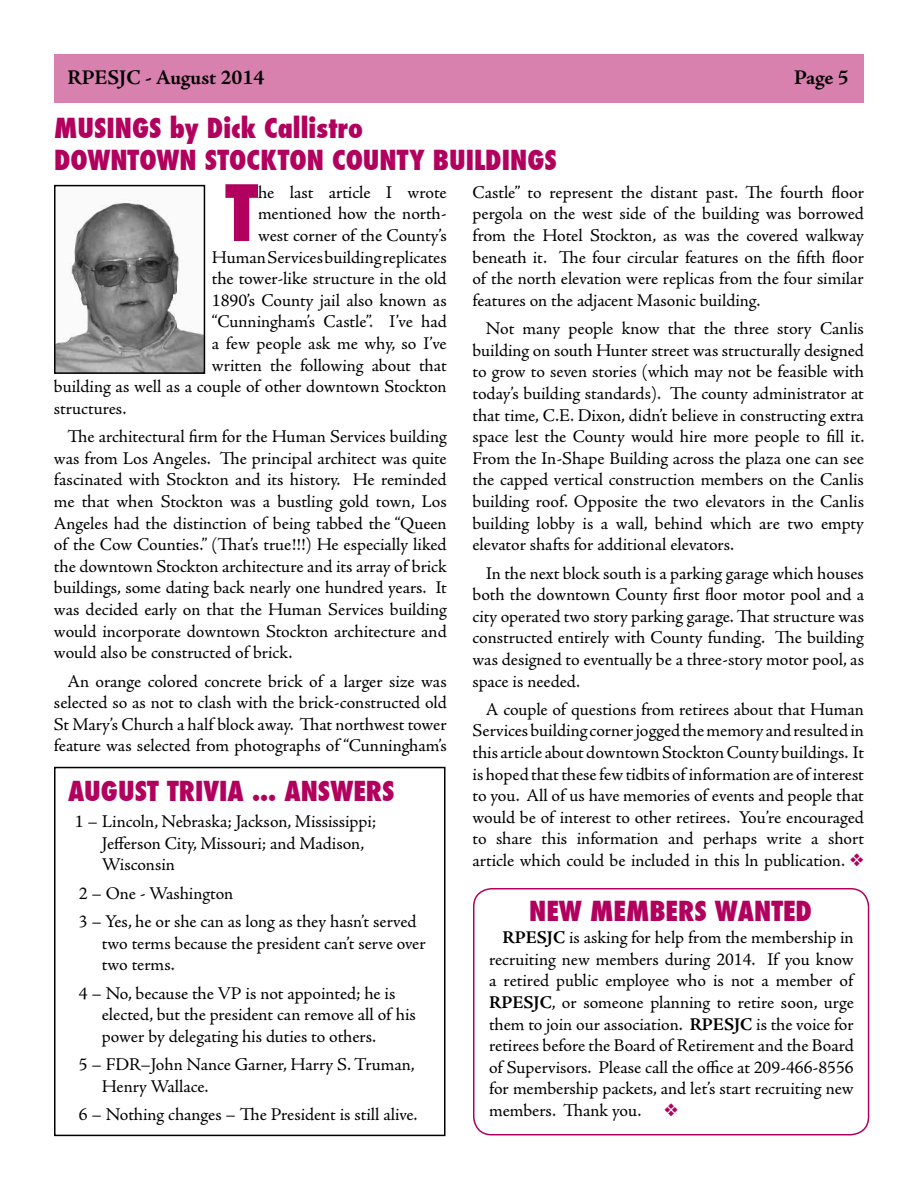
<style>
.page{position:relative;width:918px;height:1188px;background:#fff}
.page>*{position:absolute;margin:0;border:0;box-sizing:border-box;transform-origin:0 0}
.t1{font:800 condensed 75.3px "Futura";color:#b1005d}
.t2{font:800 condensed 27px/32.4px "Futura";color:#b1005d}
.t3{font:800 condensed 26.85px "Futura";color:#b1005d}
.t4{font:700 21px "Adobe Jenson Pro";color:#000}
.t5{font:18px/21.6px "Adobe Jenson Pro";letter-spacing:-.005em;color:#000;text-align:justify}
.s1{color:#b1005d}
.s2{font-weight:700}
</style>
<div class="page">
<div style="left:54px;top:54px;width:810px;height:48px;background:#d880ae"></div>
<div style="left:54px;top:767px;width:392px;height:369px;border:2px solid #000"></div>
<div style="left:473px;top:888px;width:396px;height:247px;border:2px solid #b1005d;border-radius:18px"></div>
<img style="left:57px;top:200px;width:145px;height:171px">
<div style="left:54px;top:185px;width:151px;height:189px;border:2px solid #000"></div>
<p class="t4" style="left:68px;top:66px;width:199px">RPESJC - August 2014</p>
<p class="t4" style="left:794px;top:66px;width:56px">Page 5</p>
<h2 class="t2" style="left:54px;top:112px;width:504px">MUSINGS by Dick Callistro<br>DOWNTOWN STOCKTON COUNTY BUILDINGS</h2>
<h1 class="t1" style="left:225px;top:162px;width:34px">T</h1>
<p class="t5" style="left:258px;top:182px;width:190px">he last article I wrote</p>
<p class="t5" style="left:258px;top:203px;width:190px">mentioned how the north-</p>
<p class="t5" style="left:258px;top:225px;width:190px">west corner of the County’s</p>
<p class="t5" style="left:212px;top:247px;width:236px">Human Services building replicates</p>
<p class="t5" style="left:212px;top:268px;width:236px">the tower-like structure in the old</p>
<p class="t5" style="left:212px;top:290px;width:236px">1890’s County jail also known as</p>
<p class="t5" style="left:212px;top:311px;width:236px">“Cunningham’s Castle”. I’ve had</p>
<p class="t5" style="left:212px;top:333px;width:236px">a few people ask me why, so I’ve</p>
<p class="t5" style="left:212px;top:355px;width:236px">written the following about that</p>
<p class="t5" style="left:54px;top:376px;width:394px">building as well as a couple of other downtown Stockton</p>
<p class="t5" style="left:54px;top:398px;width:74px">structures.</p>
<p class="t5" style="left:54px;top:426px;width:394px;text-indent:14px">The architectural firm for the Human Services building was from Los Angeles. The principal architect was quite fascinated with Stockton and its history. He reminded me that when Stockton was a bustling gold town, Los Angeles had the distinction of being tabbed the “Queen of the Cow Counties.” (That’s true!!!) He especially liked the downtown Stockton architecture and its array of brick buildings, some dating back nearly one hundred years. It was decided early on that the Human Services building would incorporate downtown Stockton architecture and would also be constructed of brick.</p>
<p class="t5" style="left:54px;top:670px;width:394px;text-indent:14px">An orange colored concrete brick of a larger size was selected so as not to clash with the brick-constructed old St Mary’s Church a half block away. That northwest tower feature was selected from photographs of “Cunningham’s</p>
<h3 class="t3" style="left:68px;top:772px;width:328px">AUGUST TRIVIA ... ANSWERS</h3>
<p class="t5" style="left:102px;top:811px;width:276px;text-align:left;text-indent:-27px">1 – Lincoln, Nebraska; Jackson, Mississippi;<br>Jefferson City, Missouri; and Madison,<br>Wisconsin</p>
<p class="t5" style="left:79px;top:879px;width:339px;line-height:28.3px">2 – One - Washington<br>3 – Yes, he or she can as long as they hasn’t served</p>
<p class="t5" style="left:102px;top:933px;width:325px">two terms because the president can’t serve over two terms.</p>
<p class="t5" style="left:102px;top:983px;width:316px;text-align:left;text-indent:-23px">4 – No, because the VP is not appointed; he is elected, but the president can remove all of his power by delegating his duties to others.</p>
<p class="t5" style="left:102px;top:1054px;width:315px;text-indent:-23px">5 – FDR–John Nance Garner, Harry S. Truman,<br>Henry Wallace.</p>
<p class="t5" style="left:79px;top:1104px;width:340px">6 – Nothing changes – The President is still alive.</p>
<p class="t5" style="left:472px;top:182px;width:393px">Castle” to represent the distant past. The fourth floor pergola on the west side of the building was borrowed from the Hotel Stockton, as was the covered walkway beneath it. The four circular features on the fifth floor of the north elevation were replicas from the four similar features on the adjacent Masonic building.</p>
<p class="t5" style="left:472px;top:318px;width:393px;text-indent:14px">Not many people know that the three story Canlis building on south Hunter street was structurally designed to grow to seven stories (which may not be feasible with today’s building standards). The county administrator at that time, C.E. Dixon, didn’t believe in constructing extra space lest the County would hire more people to fill it.<br>From the In-Shape Building across the plaza one can see the capped vertical construction members on the Canlis building roof. Opposite the two elevators in the Canlis building lobby is a wall, behind which are two empty elevator shafts for additional elevators.</p>
<p class="t5" style="left:472px;top:562px;width:393px;text-indent:14px">In the next block south is a parking garage which houses both the downtown County first floor motor pool and a city operated two story parking garage. That structure was constructed entirely with County funding. The building was designed to eventually be a three-story motor pool, as space is needed.</p>
<p class="t5" style="left:472px;top:699px;width:393px;text-indent:14px">A couple of questions from retirees about that Human Services building corner jogged the memory and resulted in this article about downtown Stockton County buildings. It is hoped that these few tidbits of information are of interest to you. All of us have memories of events and people that would be of interest to other retirees. You’re encouraged to share this information and perhaps write a short article which could be included in this ln publication. <span class="s1">❖</span></p>
<h2 class="t2" style="left:529px;top:895px;width:284px">NEW MEMBERS WANTED</h2>
<p class="t5" style="left:489px;top:927px;width:366px;text-indent:14px"><span class="s2">RPESJC</span> is asking for help from the membership in recruiting new members during 2014. If you know a retired public employee who is not a member of <span class="s2">RPESJC</span>, or someone planning to retire soon, urge them to join our association. <span class="s2">RPESJC</span> is the voice for retirees before the Board of Retirement and the Board of Supervisors. Please call the office at 209-466-8556 for membership packets, and let’s start recruiting new members. Thank you.</p>
</div>
